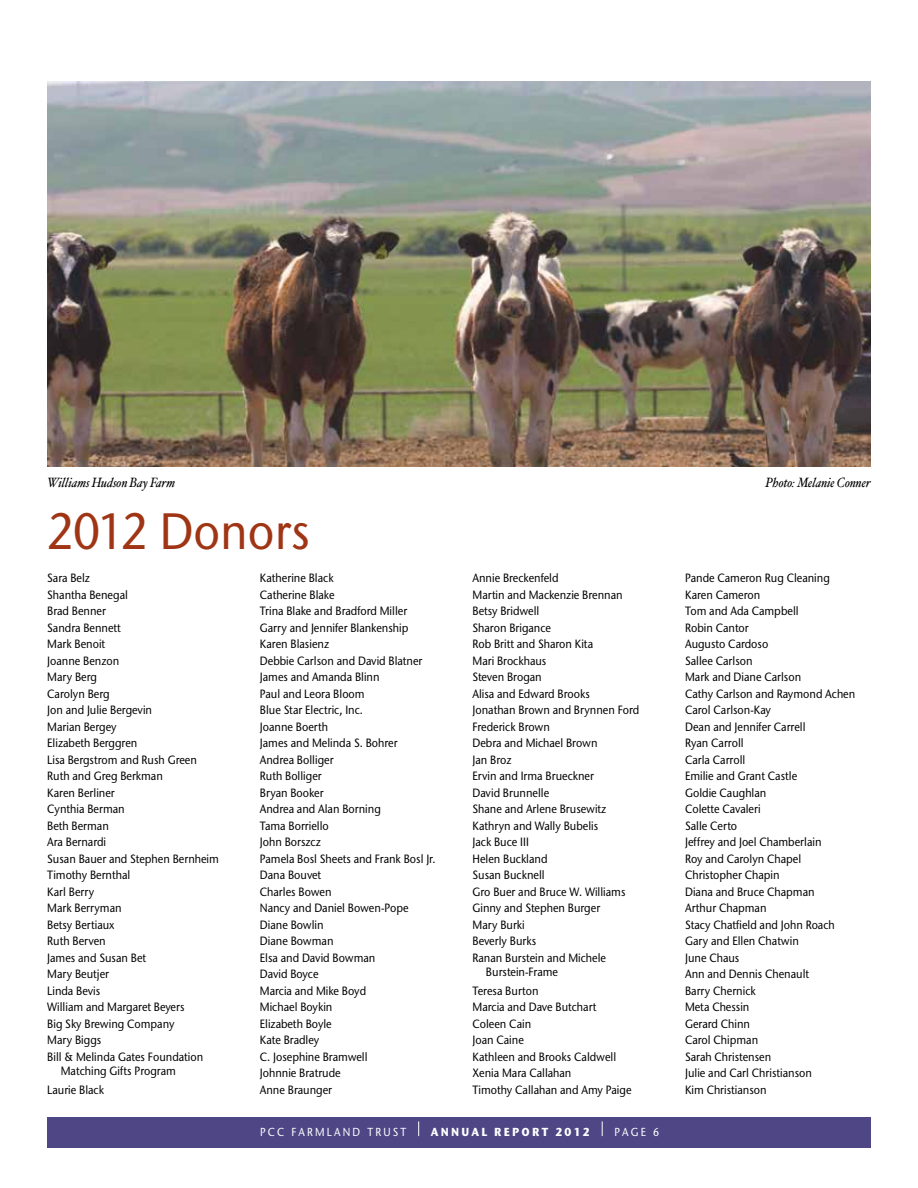
<style>
.page{position:relative;width:918px;height:1188px;background:#fff}
.page>*{position:absolute;margin:0;border:0;box-sizing:border-box;transform-origin:0 0}
.t1{font:500 51px "Stone Sans ITC";color:#9f3515;scale:.9 1}
.t2{font:italic 13.5px "Hoefler Text";color:#000;scale:.9 1}
.t3{font:500 12px/16.5px "Stone Sans ITC";color:#000;scale:.9 1}
.t4{font:500 11.55px "Stone Sans ITC";letter-spacing:.21em;color:#fff;scale:.9 1}
.t5{font:700 11.55px "Stone Sans ITC";letter-spacing:.21em;color:#fff;scale:.9 1}
</style>
<div class="page">
<div style="left:47px;top:1117px;width:824px;height:31px;background:#4e4685"></div>
<svg style="left:418px;top:1121px;width:1px;height:15px"></svg>
<svg style="left:602px;top:1121px;width:1px;height:15px"></svg>
<img style="left:47px;top:81px;width:824px;height:385px">
<p class="t2" style="left:47px;top:474px;width:144px">Williams Hudson Bay Farm</p>
<p class="t2" style="left:766px;top:474px;width:118px">Photo: Melanie Conner</p>
<h1 class="t1" style="left:47px;top:500px;width:294px">2012 Donors</h1>
<p class="t3" style="left:47px;top:570px;width:192px">Sara Belz<br>Shantha Benegal<br>Brad Benner<br>Sandra Bennett<br>Mark Benoit<br>Joanne Benzon<br>Mary Berg<br>Carolyn Berg<br>Jon and Julie Bergevin<br>Marian Bergey<br>Elizabeth Berggren<br>Lisa Bergstrom and Rush Green<br>Ruth and Greg Berkman<br>Karen Berliner<br>Cynthia Berman<br>Beth Berman<br>Ara Bernardi<br>Susan Bauer and Stephen Bernheim<br>Timothy Bernthal<br>Karl Berry<br>Mark Berryman<br>Betsy Bertiaux<br>Ruth Berven<br>James and Susan Bet<br>Mary Beutjer<br>Linda Bevis<br>William and Margaret Beyers<br>Big Sky Brewing Company<br>Mary Biggs<br>Bill &amp; Melinda Gates Foundation</p>
<p class="t3" style="left:47px;top:1061px;width:144px;line-height:18.6px;text-indent:14px">Matching Gifts Program<br>Laurie Black</p>
<p class="t3" style="left:260px;top:570px;width:197px">Katherine Black<br>Catherine Blake<br>Trina Blake and Bradford Miller<br>Garry and Jennifer Blankenship<br>Karen Blasienz<br>Debbie Carlson and David Blatner<br>James and Amanda Blinn<br>Paul and Leora Bloom<br>Blue Star Electric, Inc.<br>Joanne Boerth<br>James and Melinda S. Bohrer<br>Andrea Bolliger<br>Ruth Bolliger<br>Bryan Booker<br>Andrea and Alan Borning<br>Tama Borriello<br>John Borszcz<br>Pamela Bosl Sheets and Frank Bosl Jr.<br>Dana Bouvet<br>Charles Bowen<br>Nancy and Daniel Bowen-Pope<br>Diane Bowlin<br>Diane Bowman<br>Elsa and David Bowman<br>David Boyce<br>Marcia and Mike Boyd<br>Michael Boykin<br>Elizabeth Boyle<br>Kate Bradley<br>C. Josephine Bramwell<br>Johnnie Bratrude<br>Anne Braunger</p>
<p class="t3" style="left:472px;top:570px;width:187px">Annie Breckenfeld<br>Martin and Mackenzie Brennan<br>Betsy Bridwell<br>Sharon Brigance<br>Rob Britt and Sharon Kita<br>Mari Brockhaus<br>Steven Brogan<br>Alisa and Edward Brooks<br>Jonathan Brown and Brynnen Ford<br>Frederick Brown<br>Debra and Michael Brown<br>Jan Broz<br>Ervin and Irma Brueckner<br>David Brunnelle<br>Shane and Arlene Brusewitz<br>Kathryn and Wally Bubelis<br>Jack Buce III<br>Helen Buckland<br>Susan Bucknell<br>Gro Buer and Bruce W. Williams<br>Ginny and Stephen Burger<br>Mary Burki<br>Beverly Burks<br>Ranan Burstein and Michele</p>
<p class="t3" style="left:472px;top:962px;width:97px;line-height:18.6px;text-indent:14px">Burstein-Frame<br>Teresa Burton</p>
<p class="t3" style="left:472px;top:999px;width:178px">Marcia and Dave Butchart<br>Coleen Cain<br>Joan Caine<br>Kathleen and Brooks Caldwell<br>Xenia Mara Callahan<br>Timothy Callahan and Amy Paige</p>
<p class="t4" style="left:260px;top:1125px;width:46px">PCC farmland</p>
<p class="t4" style="left:367px;top:1125px;width:37px">tr ust</p>
<p class="t5" style="left:431px;top:1125px;width:178px">ANNUAL REPORT 2012</p>
<p class="t4" style="left:614px;top:1125px;width:51px">PaGe 6</p>
<p class="t3" style="left:685px;top:570px;width:191px">Pande Cameron Rug Cleaning<br>Karen Cameron<br>Tom and Ada Campbell<br>Robin Cantor<br>Augusto Cardoso<br>Sallee Carlson<br>Mark and Diane Carlson<br>Cathy Carlson and Raymond Achen<br>Carol Carlson-Kay<br>Dean and Jennifer Carrell<br>Ryan Carroll<br>Carla Carroll<br>Emilie and Grant Castle<br>Goldie Caughlan<br>Colette Cavaleri<br>Salle Certo<br>Jeffrey and Joel Chamberlain<br>Roy and Carolyn Chapel<br>Christopher Chapin<br>Diana and Bruce Chapman<br>Arthur Chapman<br>Stacy Chatfield and John Roach<br>Gary and Ellen Chatwin<br>June Chaus<br>Ann and Dennis Chenault<br>Barry Chernick<br>Meta Chessin<br>Gerard Chinn<br>Carol Chipman<br>Sarah Christensen<br>Julie and Carl Christianson<br>Kim Christianson</p>
</div>
